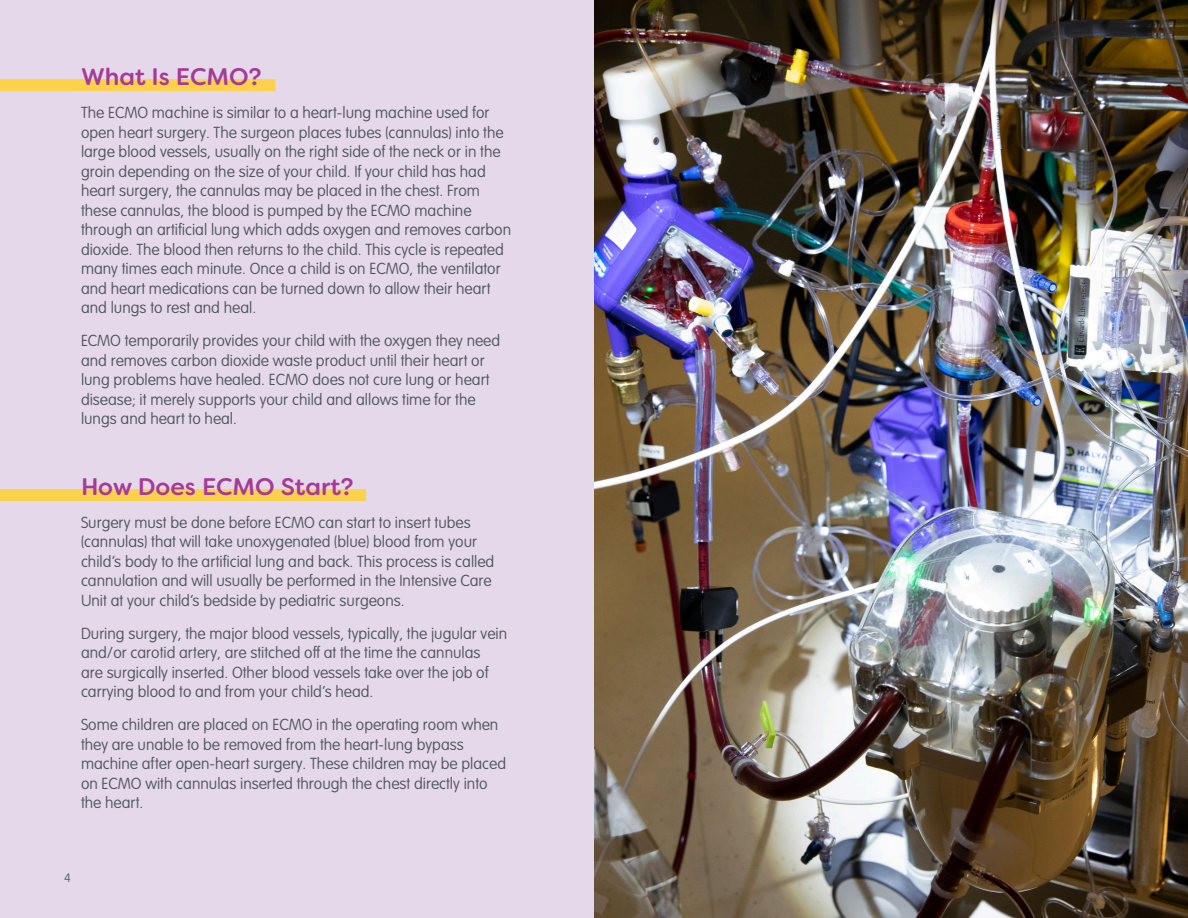
<style>
.page{position:relative;width:1188px;height:918px;background:#fff}
.page>*{position:absolute;margin:0;border:0;box-sizing:border-box;transform-origin:0 0}
.Bullet_1{font:500 24px "Filson Soft";color:#a53b96}
.Bullet_1-2{font:300 15.75px/19.5px "VAG Rounded Next";color:#4e535a}
.t1{font:300 12px "VAG Rounded Next";color:#4e535a}
</style>
<div class="page">
<div style="left:0;top:0;width:594px;height:918px;background:#e4d8ea"></div>
<img style="left:594px;top:0;width:594px;height:918px">
<div style="left:0;top:79px;width:275px;height:12px;background:#fcd24d"></div>
<div style="left:0;top:489px;width:366px;height:12px;background:#fcd24d"></div>
<p class="Bullet_1" style="left:81px;top:61px;width:182px">What Is ECMO?</p>
<p class="Bullet_1-2" style="left:81px;top:103px;width:432px">The ECMO machine is similar to a heart-lung machine used for open heart surgery. The surgeon places tubes (cannulas) into the large blood vessels, usually on the right side of the neck or in the groin depending on the size of your child. If your child has had heart surgery, the cannulas may be placed in the chest. From these cannulas, the blood is pumped by the ECMO machine through an artificial lung which adds oxygen and removes carbon dioxide. The blood then returns to the child. This cycle is repeated many times each minute. Once a child is on ECMO, the ventilator and heart medications can be turned down to allow their heart and lungs to rest and heal.</p>
<p class="Bullet_1-2" style="left:81px;top:331px;width:421px">ECMO temporarily provides your child with the oxygen they need and removes carbon dioxide waste product until their heart or lung problems have healed. ECMO does not cure lung or heart disease; it merely supports your child and allows time for the lungs and heart to heal.</p>
<p class="Bullet_1" style="left:81px;top:471px;width:274px">How Does ECMO Start?</p>
<p class="Bullet_1-2" style="left:81px;top:513px;width:415px">Surgery must be done before ECMO can start to insert tubes (cannulas) that will take unoxygenated (blue) blood from your child’s body to the artificial lung and back. This process is called cannulation and will usually be performed in the Intensive Care Unit at your child’s bedside by pediatric surgeons.</p>
<p class="Bullet_1-2" style="left:81px;top:624px;width:428px">During surgery, the major blood vessels, typically, the jugular vein and/or carotid artery, are stitched off at the time the cannulas<br>are surgically inserted. Other blood vessels take over the job of carrying blood to and from your child’s head.</p>
<p class="Bullet_1-2" style="left:81px;top:715px;width:427px">Some children are placed on ECMO in the operating room when they are unable to be removed from the heart-lung bypass machine after open-heart surgery. These children may be placed on ECMO with cannulas inserted through the chest directly into the heart.</p>
<p class="t1" style="left:64px;top:871px;width:8px">4</p>
</div>
